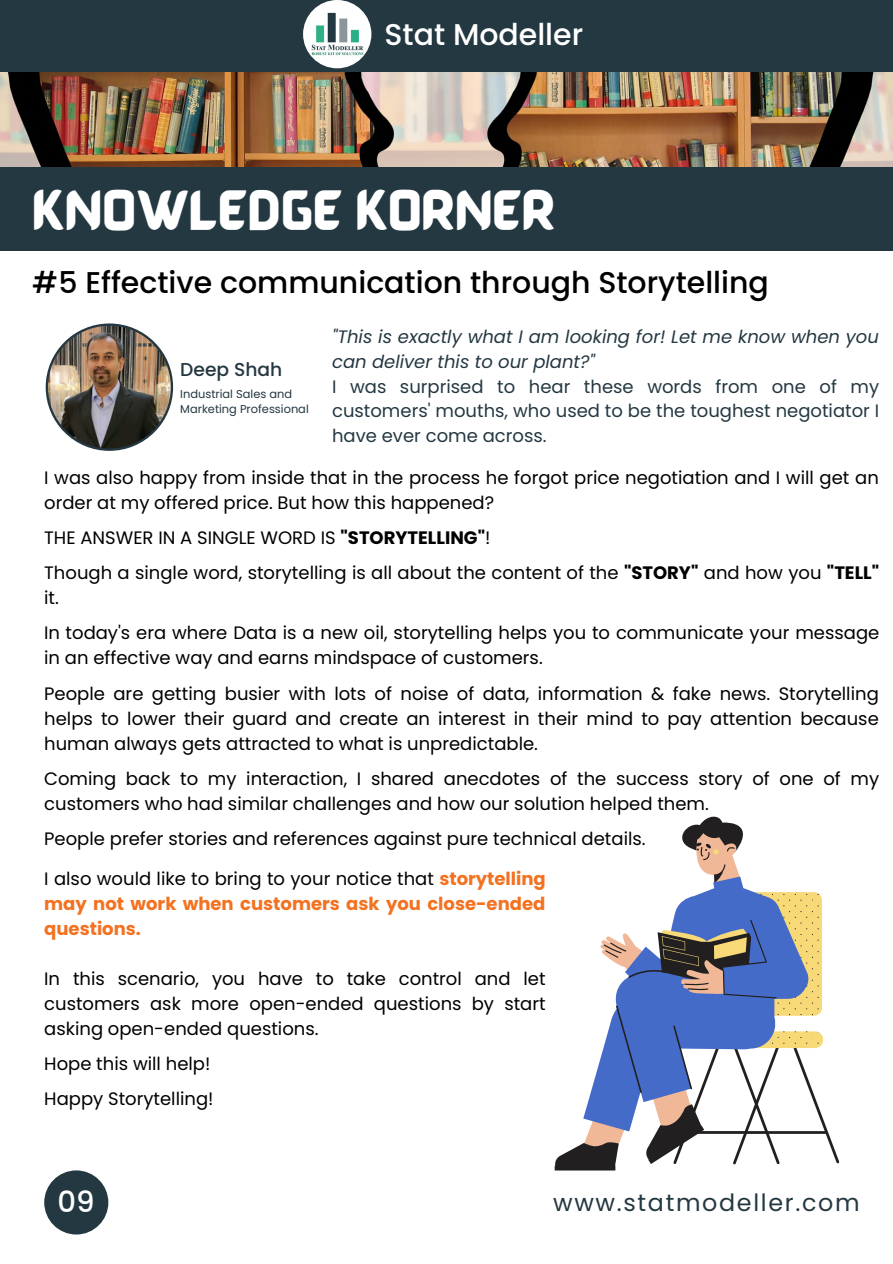
<style>
.page{position:relative;width:893px;height:1264px;background:#fff}
.page>*{position:absolute;margin:0;border:0;box-sizing:border-box;transform-origin:0 0}
.t1{font:42px "BARABARA Regular";color:#fff}
.t2{font:500 30px "Poppins";color:#000}
.t3{font:500 30px "Poppins";color:#fff}
.t4{font:500 29.1px "Poppins";color:#fff}
.t5{font:23.85px "Poppins";letter-spacing:.07em;color:#243841}
.t6{font:500 18.6px "Poppins";color:#243841}
.t7{font:18px/25px "Poppins";color:#000}
.t8{font:18px/24.8px "Poppins";color:#243841;text-align:justify}
.t9{font:700 18px/25px "Poppins";color:#f37221;text-align:justify}
.t10{font:italic 18px/24.8px "Poppins";color:#243841}
.t11{font:11.4px/15.6px "Poppins";color:#243841}
.s1{font-weight:700}
.s2{font-weight:400;color:#000}
</style>
<div class="page">
<div style="left:0;top:0;width:892px;height:77px;background:#243841"></div>
<img style="left:0;top:72px;width:892px;height:95px">
<div style="left:44px;top:1170px;width:64px;height:64px;background:#243841;border-radius:50%"></div>
<div style="left:0;top:167px;width:892px;height:83px;background:#243841"></div>
<svg style="left:554px;top:816px;width:285px;height:354px"></svg>
<img style="left:46px;top:323px;width:127px;height:128px">
<img style="left:303px;top:0;width:68px;height:68px;border-radius:50%">
<h2 class="t3" style="left:384px;top:13px;width:200px">Stat Modeller</h2>
<h1 class="t1" style="left:32px;top:181px;width:524px">KNOWLEDGE KORNER</h1>
<h2 class="t2" style="left:32px;top:262px;width:738px">#5 Effective communication through Storytelling</h2>
<p class="t10" style="left:332px;top:324px;width:548px">"This is exactly what I am looking for! Let me know when you can deliver this to our plant?"</p>
<p class="t8" style="left:332px;top:374px;width:548px">I was surprised to hear these words from one of my customers' mouths, who used to be the toughest negotiator I have ever come across.</p>
<p class="t6" style="left:180px;top:356px;width:103px">Deep Shah</p>
<p class="t11" style="left:180px;top:386px;width:130px">Industrial Sales and<br>Marketing Professional</p>
<p class="t7" style="left:44px;top:465px;width:836px">I was also happy from inside that in the process he forgot price negotiation and I will get an order at my offered price. But how this happened?</p>
<p class="t7" style="left:44px;top:520px;width:836px;line-height:35px">THE ANSWER IN A SINGLE WORD IS <span class="s1">"STORYTELLING"</span>!<br>Though a single word, storytelling is all about the content of the <span class="s1">"STORY"</span> and how you <span class="s1">"TELL"</span></p>
<p class="t7" style="left:44px;top:580px;width:836px;line-height:35px">it.<br>In today's era where Data is a new oil, storytelling helps you to communicate your message</p>
<p class="t7" style="left:44px;top:644px;width:500px">in an effective way and earns mindspace of customers.</p>
<p class="t7" style="left:44px;top:680px;width:836px;text-align:justify">People are getting busier with lots of noise of data, information &amp; fake news. Storytelling helps to lower their guard and create an interest in their mind to pay attention because human always gets attracted to what is unpredictable.</p>
<p class="t7" style="left:44px;top:765px;width:836px">Coming back to my interaction, I shared anecdotes of the success story of one of my customers who had similar challenges and how our solution helped them.</p>
<p class="t7" style="left:44px;top:825px;width:603px">People prefer stories and references against pure technical details.</p>
<p class="t9" style="left:44px;top:866px;width:503px"><span class="s2">I also would like to bring to your notice that</span> storytelling may not work when customers ask you close-ended questions.</p>
<p class="t7" style="left:44px;top:966px;width:503px;text-align:justify">In this scenario, you have to take control and let customers ask more open-ended questions by start asking open-ended questions.</p>
<p class="t7" style="left:44px;top:1046px;width:171px;line-height:35px">Hope this will help!<br>Happy Storytelling!</p>
<h3 class="t4" style="left:58px;top:1180px;width:39px">09</h3>
<h3 class="t5" style="left:553px;top:1185px;width:308px">www.statmodeller.com</h3>
</div>
